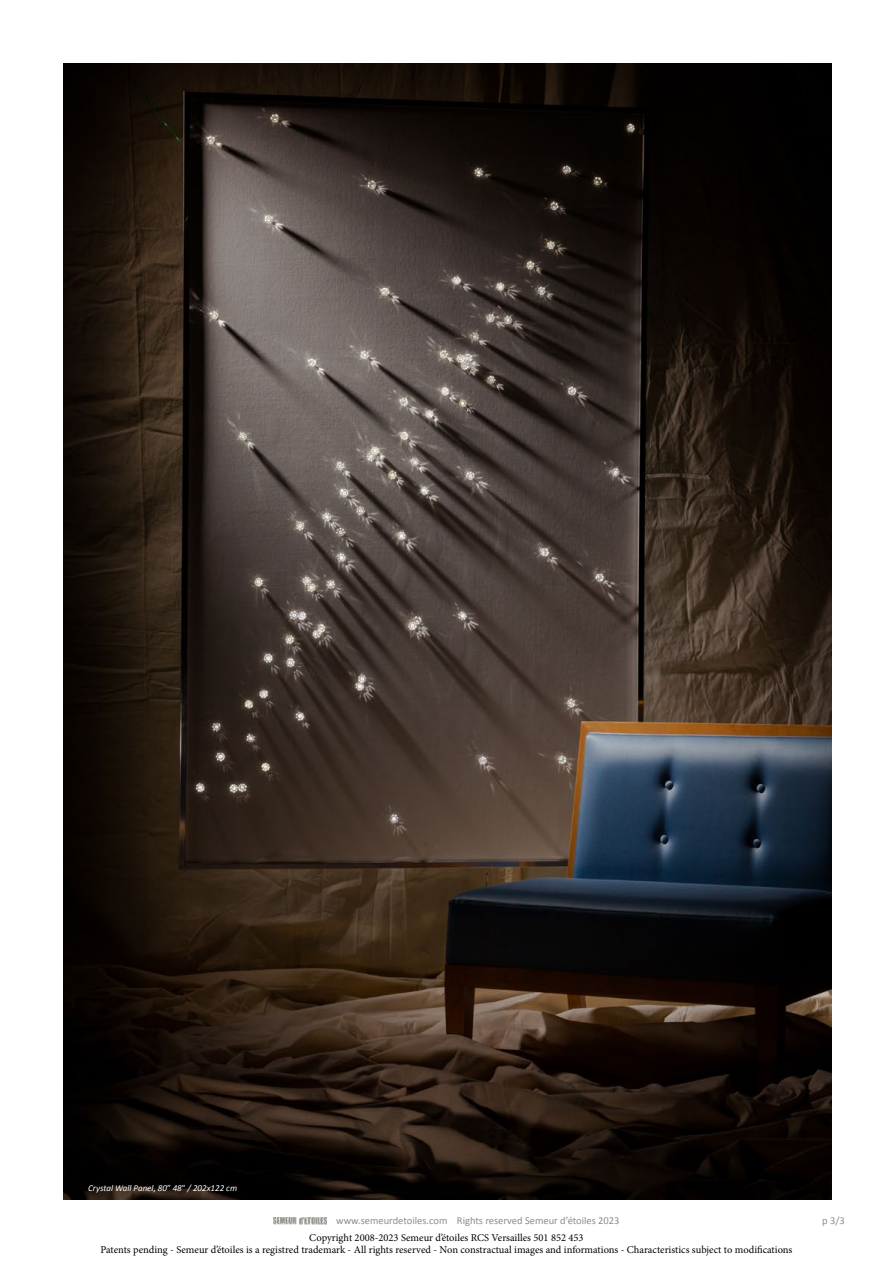
<style>
.page{position:relative;width:893px;height:1263px;background:#fff}
.page>*{position:absolute;margin:0;border:0;box-sizing:border-box;transform-origin:0 0}
.t1{font:10.5px "Minion Pro";color:#000}
.t2{font:10.5px "Calibri";color:#8d8e84}
.t3{font:italic 9px "Calibri";color:#fff}
.s1{font-style:normal}
</style>
<div class="page">
<img style="left:64px;top:64px;width:767px;height:1135px">
<img style="left:273px;top:1217px;width:54px;height:7px">
<p class="t3" style="left:88px;top:1182px;width:150px">Crystal Wall Panel, 80<span class="s1">ʺ</span> 48<span class="s1">ʺ</span> / 202x122 cm</p>
<p class="t2" style="left:336px;top:1214px;width:285px">www.semeurdetoiles.com Rights reserved Semeur d’étoiles 2023</p>
<p class="t2" style="left:822px;top:1214px;width:24px">p 3/3</p>
<p class="t1" style="left:309px;top:1230px;width:276px">Copyright 2008-2023 Semeur d’étoiles RCS Versailles 501 852 453</p>
<p class="t1" style="left:101px;top:1243px;width:693px">Patents pending - Semeur d’étoiles is a registred trademark - All rights reserved - Non constractual images and informations - Characteristics subject to modifications</p>
</div>
